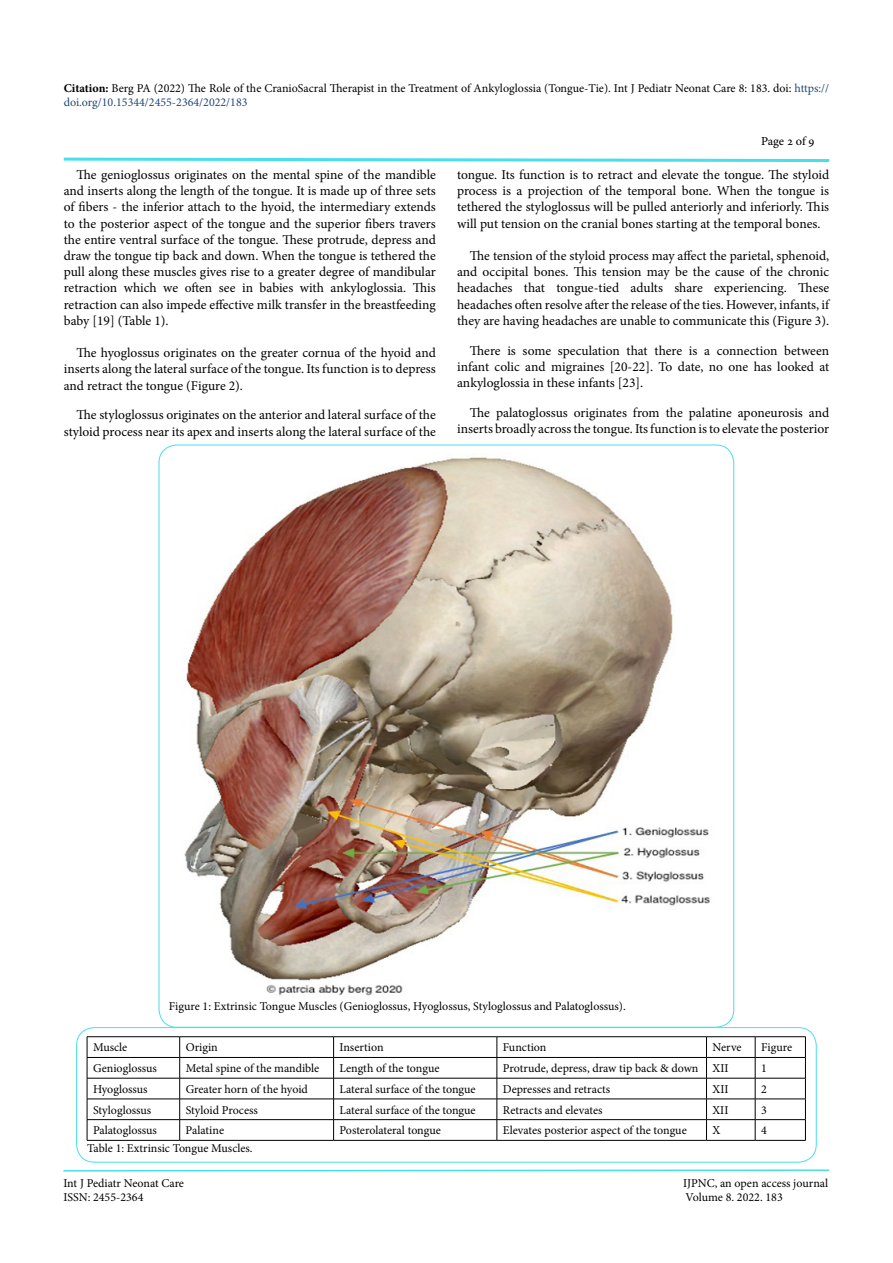
<style>
.page{position:relative;width:893px;height:1263px;background:#fff}
.page>*{position:absolute;margin:0;border:0;box-sizing:border-box;transform-origin:0 0}
.t1{font:13.5px/16.2px "Minion Pro";color:#000;text-align:justify}
.t2{font:12px/14.4px "Minion Pro";color:#000}
.t3{font:12px "Adobe Hebrew";letter-spacing:-.01em;color:#000}
.s1{font-weight:700}
.s2{color:#204879}
</style>
<div class="page">
<svg style="left:63px;top:1169px;width:767px;height:3px"></svg>
<svg style="left:63px;top:157px;width:767px;height:5px"></svg>
<img style="left:184px;top:457px;width:527px;height:539px">
<hr style="left:87px;top:1036px;width:93px;height:1px;background:#000">
<hr style="left:180px;top:1036px;width:154px;height:1px;background:#000">
<hr style="left:334px;top:1036px;width:163px;height:1px;background:#000">
<hr style="left:497px;top:1036px;width:209px;height:1px;background:#000">
<hr style="left:706px;top:1036px;width:49px;height:1px;background:#000">
<hr style="left:755px;top:1036px;width:51px;height:1px;background:#000">
<hr style="left:87px;top:1057px;width:93px;height:1px;background:#000">
<hr style="left:180px;top:1057px;width:154px;height:1px;background:#000">
<hr style="left:334px;top:1057px;width:163px;height:1px;background:#000">
<hr style="left:497px;top:1057px;width:209px;height:1px;background:#000">
<hr style="left:706px;top:1057px;width:49px;height:1px;background:#000">
<hr style="left:755px;top:1057px;width:51px;height:1px;background:#000">
<hr style="left:87px;top:1078px;width:93px;height:1px;background:#000">
<hr style="left:180px;top:1078px;width:154px;height:1px;background:#000">
<hr style="left:334px;top:1078px;width:163px;height:1px;background:#000">
<hr style="left:497px;top:1078px;width:209px;height:1px;background:#000">
<hr style="left:706px;top:1078px;width:49px;height:1px;background:#000">
<hr style="left:755px;top:1078px;width:51px;height:1px;background:#000">
<hr style="left:87px;top:1099px;width:93px;height:1px;background:#000">
<hr style="left:180px;top:1099px;width:154px;height:1px;background:#000">
<hr style="left:334px;top:1099px;width:163px;height:1px;background:#000">
<hr style="left:497px;top:1099px;width:209px;height:1px;background:#000">
<hr style="left:706px;top:1099px;width:49px;height:1px;background:#000">
<hr style="left:755px;top:1099px;width:51px;height:1px;background:#000">
<hr style="left:87px;top:1119px;width:93px;height:1px;background:#000">
<svg style="left:87px;top:1037px;width:1px;height:103px"></svg>
<hr style="left:180px;top:1119px;width:154px;height:1px;background:#000">
<svg style="left:179px;top:1037px;width:1px;height:103px"></svg>
<hr style="left:334px;top:1119px;width:163px;height:1px;background:#000">
<svg style="left:333px;top:1037px;width:1px;height:103px"></svg>
<hr style="left:497px;top:1119px;width:209px;height:1px;background:#000">
<svg style="left:497px;top:1037px;width:1px;height:103px"></svg>
<hr style="left:706px;top:1119px;width:49px;height:1px;background:#000">
<svg style="left:706px;top:1037px;width:1px;height:103px"></svg>
<hr style="left:755px;top:1119px;width:51px;height:1px;background:#000">
<svg style="left:755px;top:1037px;width:1px;height:103px"></svg>
<svg style="left:805px;top:1037px;width:1px;height:103px"></svg>
<hr style="left:87px;top:1140px;width:93px;height:1px;background:#000">
<hr style="left:180px;top:1140px;width:154px;height:1px;background:#000">
<hr style="left:334px;top:1140px;width:163px;height:1px;background:#000">
<hr style="left:497px;top:1140px;width:209px;height:1px;background:#000">
<hr style="left:706px;top:1140px;width:49px;height:1px;background:#000">
<hr style="left:755px;top:1140px;width:51px;height:1px;background:#000">
<div style="left:76px;top:1027px;width:740px;height:135px;border:1px solid #48dfec;border-radius:18px"></div>
<p class="t2" style="left:64px;top:81px;width:767px"><span class="s1">Citation:</span> Berg PA (2022) The Role of the CranioSacral Therapist in the Treatment of Ankyloglossia (Tongue-Tie). Int J Pediatr Neonat Care 8: 183. doi: <span class="s2">https:// doi.org/10.15344/2455-2364/2022/183</span></p>
<p class="t3" style="left:761px;top:134px;width:55px">Page 2 of 9</p>
<p class="t1" style="left:64px;top:167px;width:374px;text-indent:13px">The genioglossus originates on the mental spine of the mandible and inserts along the length of the tongue. It is made up of three sets of fibers - the inferior attach to the hyoid, the intermediary extends to the posterior aspect of the tongue and the superior fibers travers the entire ventral surface of the tongue. These protrude, depress and draw the tongue tip back and down. When the tongue is tethered the pull along these muscles gives rise to a greater degree of mandibular retraction which we often see in babies with ankyloglossia. This retraction can also impede effective milk transfer in the breastfeeding baby [19] (Table 1).</p>
<p class="t1" style="left:64px;top:345px;width:374px;text-indent:13px">The hyoglossus originates on the greater cornua of the hyoid and inserts along the lateral surface of the tongue. Its function is to depress and retract the tongue (Figure 2).</p>
<p class="t1" style="left:64px;top:407px;width:374px;text-align:right">The styloglossus originates on the anterior and lateral surface of the styloid process near its apex and inserts along the lateral surface of the</p>
<p class="t1" style="left:457px;top:167px;width:374px">tongue. Its function is to retract and elevate the tongue. The styloid process is a projection of the temporal bone. When the tongue is tethered the styloglossus will be pulled anteriorly and inferiorly. This will put tension on the cranial bones starting at the temporal bones.</p>
<p class="t1" style="left:457px;top:248px;width:374px;text-indent:13px">The tension of the styloid process may affect the parietal, sphenoid, and occipital bones. This tension may be the cause of the chronic headaches that tongue-tied adults share experiencing. These headaches often resolve after the release of the ties. However, infants, if they are having headaches are unable to communicate this (Figure 3).</p>
<p class="t1" style="left:457px;top:342px;width:374px;text-indent:13px">There is some speculation that there is a connection between infant colic and migraines [20-22]. To date, no one has looked at ankyloglossia in these infants [23].</p>
<p class="t1" style="left:457px;top:404px;width:374px;text-align:right">The palatoglossus originates from the palatine aponeurosis and inserts broadly across the tongue. Its function is to elevate the posterior</p>
<p class="t2" style="left:169px;top:999px;width:458px">Figure 1: Extrinsic Tongue Muscles (Genioglossus, Hyoglossus, Styloglossus and Palatoglossus).</p>
<p class="t2" style="left:93px;top:1040px;width:36px">Muscle</p>
<p class="t2" style="left:186px;top:1040px;width:34px">Origin</p>
<p class="t2" style="left:340px;top:1040px;width:46px">Insertion</p>
<p class="t2" style="left:503px;top:1040px;width:45px">Function</p>
<p class="t2" style="left:712px;top:1040px;width:31px">Nerve</p>
<p class="t2" style="left:761px;top:1040px;width:32px">Figure</p>
<p class="t2" style="left:93px;top:1061px;width:65px">Genioglossus</p>
<p class="t2" style="left:186px;top:1061px;width:135px">Metal spine of the mandible</p>
<p class="t2" style="left:340px;top:1061px;width:101px">Length of the tongue</p>
<p class="t2" style="left:503px;top:1061px;width:227px">Protrude, depress, draw tip back &amp; down XII</p>
<p class="t2" style="left:761px;top:1061px;width:7px">1</p>
<p class="t2" style="left:93px;top:1082px;width:56px">Hyoglossus</p>
<p class="t2" style="left:186px;top:1082px;width:124px">Greater horn of the hyoid</p>
<p class="t2" style="left:340px;top:1082px;width:138px">Lateral surface of the tongue</p>
<p class="t2" style="left:503px;top:1082px;width:109px">Depresses and retracts</p>
<p class="t2" style="left:712px;top:1082px;width:18px">XII</p>
<p class="t2" style="left:761px;top:1082px;width:7px">2</p>
<p class="t2" style="left:93px;top:1103px;width:60px">Styloglossus</p>
<p class="t2" style="left:186px;top:1103px;width:74px">Styloid Process</p>
<p class="t2" style="left:340px;top:1103px;width:138px">Lateral surface of the tongue</p>
<p class="t2" style="left:503px;top:1103px;width:101px">Retracts and elevates</p>
<p class="t2" style="left:712px;top:1103px;width:18px">XII</p>
<p class="t2" style="left:761px;top:1103px;width:7px">3</p>
<p class="t2" style="left:93px;top:1123px;width:65px">Palatoglossus</p>
<p class="t2" style="left:186px;top:1123px;width:40px">Palatine</p>
<p class="t2" style="left:340px;top:1123px;width:103px">Posterolateral tongue</p>
<p class="t2" style="left:503px;top:1123px;width:185px">Elevates posterior aspect of the tongue</p>
<p class="t2" style="left:712px;top:1123px;width:9px">X</p>
<p class="t2" style="left:761px;top:1123px;width:7px">4</p>
<p class="t2" style="left:87px;top:1141px;width:167px">Table 1: Extrinsic Tongue Muscles.</p>
<p class="t2" style="left:63px;top:1176px;width:122px">Int J Pediatr Neonat Care</p>
<p class="t2" style="left:683px;top:1176px;width:147px">IJPNC, an open access journal</p>
<p class="t2" style="left:63px;top:1190px;width:82px">ISSN: 2455-2364</p>
<p class="t2" style="left:686px;top:1190px;width:99px">Volume 8. 2022. 183</p>
</div>
